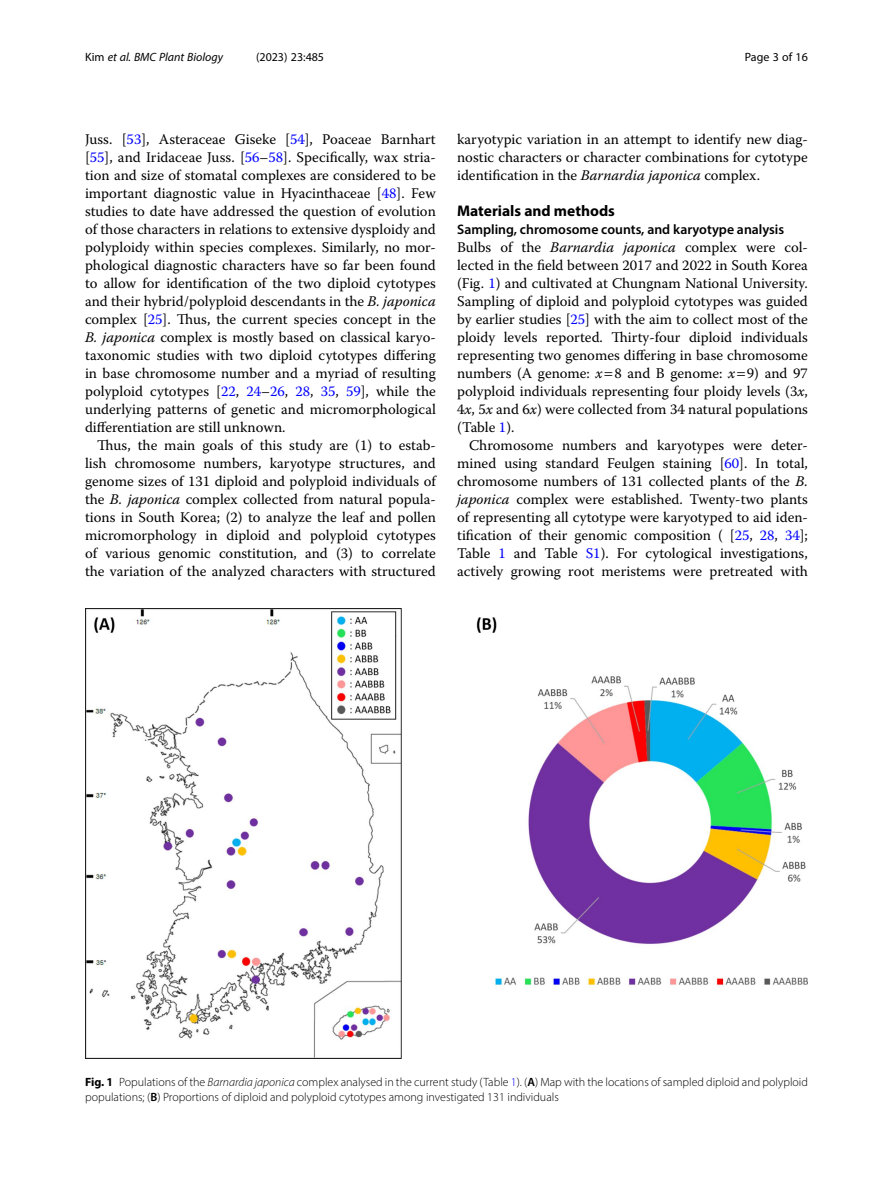
<style>
.page{position:relative;width:893px;height:1191px;background:#fff}
.page>*{position:absolute;margin:0;border:0;box-sizing:border-box;transform-origin:0 0}
.Head_1{font:700 15.45px "Myriad Pro";color:#000}
.Body_Text_Indent{font:14.7px/18px "Warnock Pro";color:#000;text-align:justify}
.Body_Text{font:14.7px/18px "Warnock Pro";color:#000;text-align:justify}
.Head_2_After_1{font:600 13.8px "Myriad Pro";color:#000}
.Figure_Caption{font:300 12px/15px "Myriad Pro";color:#000}
.t1{font:italic 12px "Myriad Pro";color:#000}
.t2{font:12px "Myriad Pro";color:#000}
.s1{font-style:normal}
.s2{color:#00f}
.s3{font-style:italic}
.s4{font-weight:700}
.s5{font-weight:600}
</style>
<div class="page">
<img style="left:85px;top:608px;width:723px;height:451px">
<p class="t1" style="left:85px;top:50px;width:139px"><span class="s1">Kim</span> et al. BMC Plant Biology</p>
<p class="t2" style="left:256px;top:50px;width:70px">(2023) 23:485</p>
<p class="t2" style="left:745px;top:50px;width:65px">Page 3 of 16</p>
<p class="Body_Text_Indent" style="left:85px;top:130px;width:352px">Juss. [<span class="s2">53</span>], Asteraceae Giseke [<span class="s2">54</span>], Poaceae Barnhart [<span class="s2">55</span>], and Iridaceae Juss. [<span class="s2">56</span>–<span class="s2">58</span>]. Specifically, wax stria&shy;tion and size of stomatal complexes are considered to be important diagnostic value in Hyacinthaceae [<span class="s2">48</span>]. Few studies to date have addressed the question of evolution of those characters in relations to extensive dysploidy and polyploidy within species complexes. Similarly, no mor&shy;phological diagnostic characters have so far been found to allow for identification of the two diploid cytotypes and their hybrid/polyploid descendants in the <span class="s3">B. japonica </span>complex [<span class="s2">25</span>]. Thus, the current species concept in the <span class="s3">B. japonica</span> complex is mostly based on classical karyo&shy;taxonomic studies with two diploid cytotypes differing in base chromosome number and a myriad of resulting polyploid cytotypes [<span class="s2">22</span>, <span class="s2">24</span>–<span class="s2">26</span>, <span class="s2">28</span>, <span class="s2">35</span>, <span class="s2">59</span>], while the underlying patterns of genetic and micromorphological differentiation are still unknown.</p>
<p class="Body_Text_Indent" style="left:85px;top:436px;width:352px;text-indent:12px">Thus, the main goals of this study are (1) to estab&shy;lish chromosome numbers, karyotype structures, and genome sizes of 131 diploid and polyploid individuals of the <span class="s3">B. japonica</span> complex collected from natural popula&shy;tions in South Korea; (2) to analyze the leaf and pollen micromorphology in diploid and polyploid cytotypes of various genomic constitution, and (3) to correlate the variation of the analyzed characters with structured</p>
<p class="Body_Text_Indent" style="left:457px;top:130px;width:352px">karyotypic variation in an attempt to identify new diag&shy;nostic characters or character combinations for cytotype identification in the <span class="s3">Barnardia japonica</span> complex.</p>
<p class="Head_1" style="left:457px;top:201px;width:159px">Materials and methods</p>
<p class="Head_2_After_1" style="left:457px;top:221px;width:329px">Sampling, chromosome counts, and karyotype analysis</p>
<p class="Body_Text" style="left:457px;top:238px;width:352px">Bulbs of the <span class="s3">Barnardia japonica</span> complex were col&shy;lected in the field between 2017 and 2022 in South Korea (Fig. <span class="s2">1</span>) and cultivated at Chungnam National University.<br>Sampling of diploid and polyploid cytotypes was guided by earlier studies [<span class="s2">25</span>] with the aim to collect most of the ploidy levels reported. Thirty-four diploid individuals representing two genomes differing in base chromosome numbers (A genome: <span class="s3">x</span> 8 and B genome: <span class="s3">x</span> 9) and 97 polyploid individuals representing four ploidy levels (3<span class="s3">x</span>, 4<span class="s3">x</span>, 5<span class="s3">x</span> and 6<span class="s3">x</span>) were collected from 34 natural populations (Table <span class="s2">1</span>).</p>
<p class="Body_Text_Indent" style="left:457px;top:436px;width:352px;text-indent:12px">Chromosome numbers and karyotypes were deter&shy;mined using standard Feulgen staining [<span class="s2">60</span>]. In total, chromosome numbers of 131 collected plants of the <span class="s3">B. japonica</span> complex were established. Twenty-two plants of representing all cytotype were karyotyped to aid iden&shy;tification of their genomic composition ( [<span class="s2">25</span>, <span class="s2">28</span>, <span class="s2">34</span>]; Table <span class="s2">1</span> and Table <span class="s2">S1</span>). For cytological investigations, actively growing root meristems were pretreated with</p>
<p class="Figure_Caption" style="left:85px;top:1074px;width:724px"><span class="s4">Fig. 1</span> Populations of the <span class="s3">Barnardia japonica</span> complex analysed in the current study (Table <span class="s2">1</span>). (<span class="s5">A</span>) Map with the locations of sampled diploid and polyploid populations; (<span class="s5">B</span>) Proportions of diploid and polyploid cytotypes among investigated 131 individuals</p>
</div>
